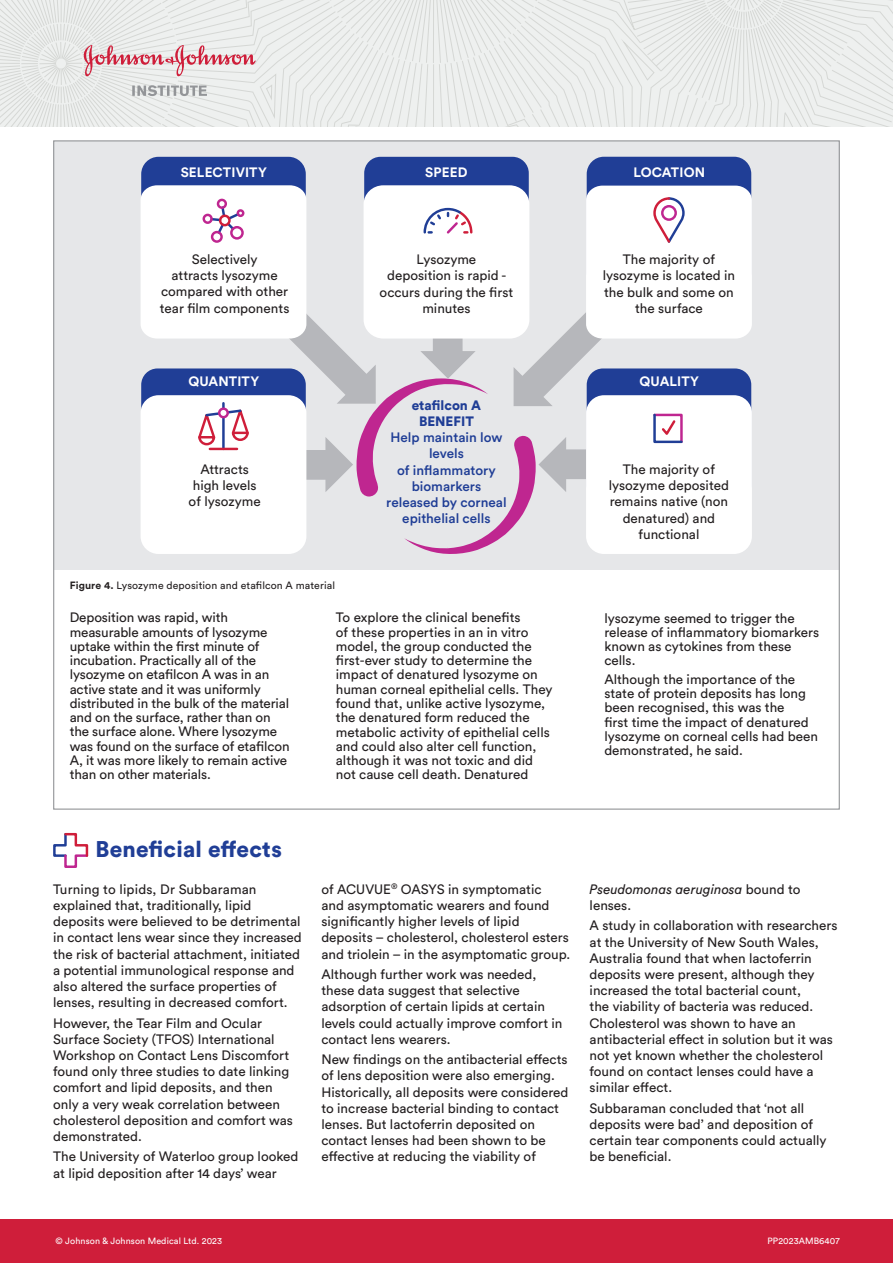
<style>
.page{position:relative;width:893px;height:1263px;background:#fff}
.page>*{position:absolute;margin:0;border:0;box-sizing:border-box;transform-origin:0 0}
.t1{font:900 22.5px "Circular Std";letter-spacing:.01em;color:#203e96}
.t2{font:13.5px/16.2px "Circular Std";color:#231f20}
.t3{font:500 13.5px/16.2px "Circular Std";color:#203e96;text-align:center}
.t4{font:700 13.5px "Circular Std";letter-spacing:.01em;color:#fff}
.t5{font:italic 13.5px/16.2px "Circular Std";color:#231f20}
.t6{font:900 13.5px/16.2px "Circular Std";color:#203e96;text-align:center}
.t7{font:10.5px "Circular Std";letter-spacing:.01em;color:#231f20}
.t8{font:9px "Circular Std";letter-spacing:.01em;color:#fff}
.s1{font-weight:700}
.s2{font-style:normal}
</style>
<div class="page">
<div style="left:53px;top:141px;width:787px;height:429px;background:#e6e7e9"></div>
<div style="left:587px;top:157px;width:164px;height:133px;background:#203e96;border-radius:17px"></div>
<div style="left:141px;top:157px;width:165px;height:133px;background:#203e96;border-radius:17px"></div>
<div style="left:364px;top:157px;width:165px;height:133px;background:#203e96;border-radius:16px"></div>
<svg style="left:141px;top:185px;width:611px;height:369px"></svg>
<div style="left:219px;top:215px;width:12px;height:11px;border:2px solid #cf1e3a;border-radius:50%"></div>
<div style="left:0;top:1219px;width:893px;height:44px;background:#cf1e3a"></div>
<svg style="left:0;top:0;width:893px;height:127px;background:#e8e8e7"></svg>
<svg style="left:53px;top:832px;width:36px;height:36px"></svg>
<p class="t4" style="left:181px;top:163px;width:88px">SELECTIVITY</p>
<p class="t4" style="left:425px;top:163px;width:44px">SPEED</p>
<p class="t4" style="left:633px;top:163px;width:73px">LOCATION</p>
<p class="t2" style="left:160px;top:251px;width:131px;text-align:center">Selectively<br>attracts lysozyme compared with other tear film components</p>
<p class="t2" style="left:380px;top:251px;width:135px;text-align:center">Lysozyme<br>deposition is rapid - occurs during the first minutes</p>
<p class="t2" style="left:603px;top:251px;width:134px;text-align:center">The majority of lysozyme is located in the bulk and some on the surface</p>
<p class="t4" style="left:188px;top:373px;width:72px">QUANTITY</p>
<p class="t4" style="left:639px;top:373px;width:61px">QUALITY</p>
<p class="t2" style="left:189px;top:461px;width:74px;text-align:center">Attracts high levels of lysozyme</p>
<p class="t6" style="left:412px;top:397px;width:71px">etafilcon A<br>BENEFIT</p>
<p class="t3" style="left:386px;top:429px;width:122px">Help maintain low levels<br>of inflammatory biomarkers released by corneal epithelial cells</p>
<p class="t2" style="left:609px;top:461px;width:122px;text-align:center">The majority of lysozyme deposited remains native (non denatured) and functional</p>
<p class="t7" style="left:70px;top:578px;width:267px"><span class="s1">Figure 4.</span> Lysozyme deposition and etafilcon A material</p>
<p class="t2" style="left:70px;top:610px;width:221px;line-height:14.2px">Deposition was rapid, with measurable amounts of lysozyme uptake within the first minute of incubation. Practically all of the lysozyme on etafilcon A was in an active state and it was uniformly distributed in the bulk of the material and on the surface, rather than on the surface alone. Where lysozyme was found on the surface of etafilcon A, it was more likely to remain active than on other materials.</p>
<p class="t2" style="left:336px;top:610px;width:218px;line-height:14.2px">To explore the clinical benefits<br>of these properties in an in vitro model, the group conducted the first-ever study to determine the impact of denatured lysozyme on human corneal epithelial cells. They found that, unlike active lysozyme, the denatured form reduced the metabolic activity of epithelial cells and could also alter cell function, although it was not toxic and did not cause cell death. Denatured</p>
<p class="t2" style="left:604px;top:610px;width:216px;line-height:14.2px">lysozyme seemed to trigger the release of inflammatory biomarkers known as cytokines from these cells.</p>
<p class="t2" style="left:604px;top:672px;width:215px;line-height:14.2px">Although the importance of the state of protein deposits has long been recognised, this was the<br>first time the impact of denatured lysozyme on corneal cells had been demonstrated, he said.</p>
<h1 class="t1" style="left:95px;top:834px;width:188px">Beneficial effects</h1>
<p class="t2" style="left:53px;top:881px;width:250px">Turning to lipids, Dr Subbaraman explained that, traditionally, lipid deposits were believed to be detrimental in contact lens wear since they increased the risk of bacterial attachment, initiated a potential immunological response and also altered the surface properties of lenses, resulting in decreased comfort.</p>
<p class="t2" style="left:53px;top:1014px;width:241px">However, the Tear Film and Ocular Surface Society (TFOS) International Workshop on Contact Lens Discomfort found only three studies to date linking comfort and lipid deposits, and then only a very weak correlation between cholesterol deposition and comfort was demonstrated.</p>
<p class="t2" style="left:53px;top:1148px;width:247px">The University of Waterloo group looked at lipid deposition after 14 days’ wear</p>
<p class="t2" style="left:321px;top:881px;width:251px">of ACUVUE<sup>®</sup> OASYS in symptomatic<br>and asymptomatic wearers and found significantly higher levels of lipid deposits – cholesterol, cholesterol esters and triolein – in the asymptomatic group.</p>
<p class="t2" style="left:321px;top:966px;width:243px">Although further work was needed, these data suggest that selective adsorption of certain lipids at certain levels could actually improve comfort in contact lens wearers.</p>
<p class="t2" style="left:321px;top:1051px;width:249px">New findings on the antibacterial effects of lens deposition were also emerging.<br>Historically, all deposits were considered to increase bacterial binding to contact lenses. But lactoferrin deposited on contact lenses had been shown to be effective at reducing the viability of</p>
<p class="t5" style="left:590px;top:881px;width:212px">Pseudomonas aeruginosa <span class="s2">bound to lenses.</span></p>
<p class="t2" style="left:590px;top:917px;width:249px">A study in collaboration with researchers at the University of New South Wales, Australia found that when lactoferrin deposits were present, although they increased the total bacterial count,<br>the viability of bacteria was reduced.<br>Cholesterol was shown to have an antibacterial effect in solution but it was not yet known whether the cholesterol found on contact lenses could have a similar effect.</p>
<p class="t2" style="left:590px;top:1100px;width:239px">Subbaraman concluded that ‘not all deposits were bad’ and deposition of certain tear components could actually be beneficial.</p>
<p class="t8" style="left:55px;top:1236px;width:168px">© Johnson &amp; Johnson Medical Ltd. 2023</p>
<p class="t8" style="left:767px;top:1236px;width:74px">PP2023AMB6407</p>
</div>
